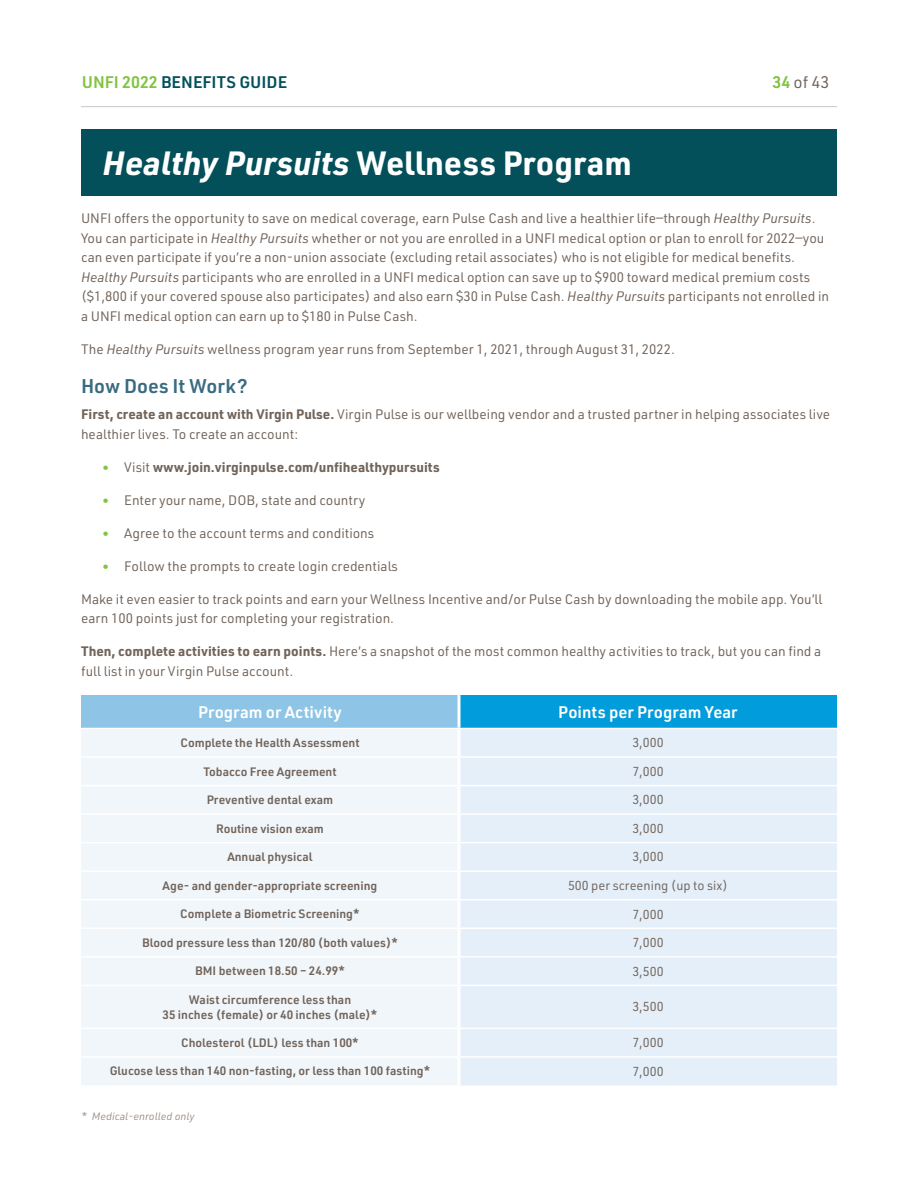
<style>
.page{position:relative;width:918px;height:1188px;background:#fff}
.page>*{position:absolute;margin:0;border:0;box-sizing:border-box;transform-origin:0 0}
.t1{font:italic 700 33px "URWDIN";color:#fff}
.t2{font:600 19.5px "URWDIN";color:#3a6b81}
.t3{font:600 16.5px "URWDIN";color:#fff}
.t4{font:600 16.5px "URWDIN";color:#03505b}
.t5{font:16.5px "URWDIN";color:#71645a}
.t6{font:13.5px/19.5px "URWDIN";color:#71645a}
.t7{font:700 13.5px "URWDIN";color:#71645a}
.t8{font:12.75px "URWDIN";color:#71645a}
.t9{font:600 12px/15px "URWDIN";color:#71645a;text-align:center}
.t10{font:italic 10.5px "URWDIN";color:#9f938b}
.s1{color:#82c341}
.s2{font-weight:600;color:#82c341}
.s3{font-style:normal}
.s4{font-style:italic}
.s5{font-weight:700}
.s6{font-weight:600;font-size:12px;color:#82c341}
.s7{font-weight:400}
</style>
<div class="page">
<div style="left:81px;top:130px;width:756px;height:66px;background:#03505b"></div>
<div style="left:81px;top:695px;width:378px;height:33px;background:#8ec5e6"></div>
<div style="left:459px;top:695px;width:378px;height:33px;background:#009cdc"></div>
<div style="left:81px;top:729px;width:376px;height:356px;background:#f1f6fb"></div>
<div style="left:460px;top:729px;width:377px;height:356px;background:#e4effa"></div>
<hr style="left:458px;top:695px;width:2px;height:33px;background:#fff">
<hr style="left:81px;top:756px;width:378px;height:2px;background:#fff">
<hr style="left:459px;top:756px;width:378px;height:2px;background:#fff">
<hr style="left:81px;top:785px;width:378px;height:1px;background:#fff">
<hr style="left:459px;top:785px;width:378px;height:1px;background:#fff">
<hr style="left:81px;top:813px;width:378px;height:2px;background:#fff">
<hr style="left:459px;top:813px;width:378px;height:2px;background:#fff">
<hr style="left:81px;top:842px;width:378px;height:1px;background:#fff">
<hr style="left:459px;top:842px;width:378px;height:1px;background:#fff">
<hr style="left:81px;top:870px;width:378px;height:2px;background:#fff">
<hr style="left:459px;top:870px;width:378px;height:2px;background:#fff">
<hr style="left:81px;top:899px;width:378px;height:2px;background:#fff">
<hr style="left:459px;top:899px;width:378px;height:2px;background:#fff">
<hr style="left:81px;top:928px;width:378px;height:1px;background:#fff">
<hr style="left:459px;top:928px;width:378px;height:1px;background:#fff">
<hr style="left:81px;top:956px;width:378px;height:2px;background:#fff">
<hr style="left:459px;top:956px;width:378px;height:2px;background:#fff">
<hr style="left:81px;top:985px;width:378px;height:1px;background:#fff">
<hr style="left:459px;top:985px;width:378px;height:1px;background:#fff">
<hr style="left:81px;top:1028px;width:378px;height:1px;background:#fff">
<hr style="left:459px;top:1028px;width:378px;height:1px;background:#fff">
<hr style="left:81px;top:1056px;width:378px;height:2px;background:#fff">
<hr style="left:459px;top:1056px;width:378px;height:2px;background:#fff">
<hr style="left:81px;top:106px;width:756px;height:1px;background:#cfc8c4">
<p class="t4" style="left:82px;top:71px;width:207px"><span class="s1">UNFI 2022</span> BENEFITS GUIDE</p>
<p class="t5" style="left:773px;top:71px;width:58px"><span class="s2">34</span> of 43</p>
<h1 class="t1" style="left:103px;top:140px;width:531px">Healthy Pursuits <span class="s3">Wellness Program</span></h1>
<p class="t6" style="left:81px;top:208px;width:750px">UNFI offers the opportunity to save on medical coverage, earn Pulse Cash and live a healthier life—through <span class="s4">Healthy Pursuits</span>.<br>You can participate in <span class="s4">Healthy Pursuits</span> whether or not you are enrolled in a UNFI medical option or plan to enroll for 2022—you can even participate if you’re a non-union associate (excluding retail associates) who is not eligible for medical benefits.<br><span class="s4">Healthy Pursuits</span> participants who are enrolled in a UNFI medical option can save up to $900 toward medical premium costs ($1,800 if your covered spouse also participates) and also earn $30 in Pulse Cash. <span class="s4">Healthy Pursuits</span> participants not enrolled in a UNFI medical option can earn up to $180 in Pulse Cash.</p>
<p class="t6" style="left:81px;top:339px;width:595px">The <span class="s4">Healthy Pursuits</span> wellness program year runs from September 1, 2021, through August 31, 2022.</p>
<h2 class="t2" style="left:81px;top:373px;width:168px">How Does It Work?</h2>
<p class="t6" style="left:81px;top:404px;width:751px"><span class="s5">First, create an account with Virgin Pulse.</span> Virgin Pulse is our wellbeing vendor and a trusted partner in helping associates live healthier lives. To create an account:</p>
<p class="t7" style="left:103px;top:458px;width:339px"><span class="s6">•</span> <span class="s7">Visit</span> www.join.virginpulse.com/unfihealthypursuits</p>
<p class="t6" style="left:103px;top:490px;width:264px"><span class="s6">•</span> Enter your name, DOB, state and country</p>
<p class="t6" style="left:103px;top:523px;width:273px"><span class="s6">•</span> Agree to the account terms and conditions</p>
<p class="t6" style="left:103px;top:556px;width:297px"><span class="s6">•</span> Follow the prompts to create login credentials</p>
<p class="t6" style="left:81px;top:589px;width:743px">Make it even easier to track points and earn your Wellness Incentive and/or Pulse Cash by downloading the mobile app. You’ll earn 100 points just for completing your registration.</p>
<p class="t6" style="left:81px;top:641px;width:742px"><span class="s5">Then, complete activities to earn points.</span> Here’s a snapshot of the most common healthy activities to track, but you can find a full list in your Virgin Pulse account.</p>
<p class="t3" style="left:198px;top:701px;width:145px">Program or Activity</p>
<p class="t3" style="left:558px;top:701px;width:181px">Points per Program Year</p>
<p class="t9" style="left:180px;top:735px;width:181px">Complete the Health Assessment</p>
<p class="t8" style="left:632px;top:734px;width:33px">3,000</p>
<p class="t9" style="left:203px;top:763px;width:135px">Tobacco Free Agreement</p>
<p class="t8" style="left:632px;top:763px;width:33px">7,000</p>
<p class="t9" style="left:207px;top:792px;width:128px">Preventive dental exam</p>
<p class="t8" style="left:632px;top:791px;width:33px">3,000</p>
<p class="t9" style="left:216px;top:820px;width:109px">Routine vision exam</p>
<p class="t8" style="left:632px;top:820px;width:33px">3,000</p>
<p class="t9" style="left:227px;top:849px;width:87px">Annual physical</p>
<p class="t8" style="left:632px;top:849px;width:33px">3,000</p>
<p class="t9" style="left:163px;top:878px;width:216px">Age- and gender-appropriate screening</p>
<p class="t8" style="left:568px;top:877px;width:161px">500 per screening (up to six)</p>
<p class="t9" style="left:180px;top:906px;width:181px">Complete a Biometric Screening*</p>
<p class="t8" style="left:632px;top:906px;width:33px">7,000</p>
<p class="t9" style="left:142px;top:935px;width:257px">Blood pressure less than 120/80 (both values)*</p>
<p class="t8" style="left:632px;top:934px;width:33px">7,000</p>
<p class="t9" style="left:195px;top:963px;width:151px">BMI between 18.50 – 24.99*</p>
<p class="t8" style="left:632px;top:963px;width:33px">3,500</p>
<p class="t9" style="left:163px;top:991px;width:216px">Waist circumference less than<br>35 inches (female) or 40 inches (male)*</p>
<p class="t8" style="left:632px;top:998px;width:33px">3,500</p>
<p class="t9" style="left:181px;top:1035px;width:179px">Cholesterol (LDL) less than 100*</p>
<p class="t8" style="left:632px;top:1034px;width:33px">7,000</p>
<p class="t9" style="left:110px;top:1063px;width:322px">Glucose less than 140 non-fasting, or less than 100 fasting*</p>
<p class="t8" style="left:632px;top:1063px;width:33px">7,000</p>
<p class="t10" style="left:81px;top:1109px;width:115px">* Medical-enrolled only</p>
</div>
